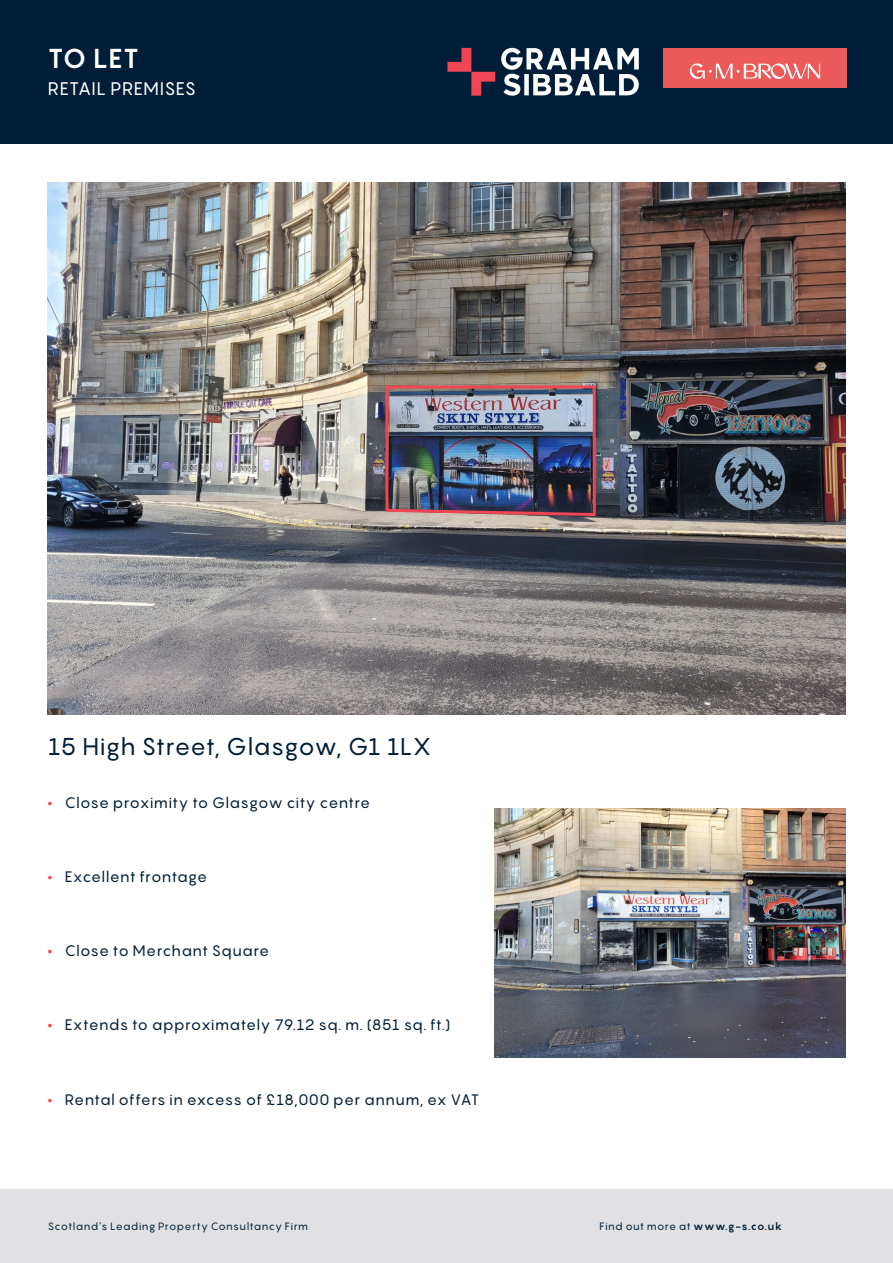
<style>
.page{position:relative;width:893px;height:1263px;background:#fff}
.page>*{position:absolute;margin:0;border:0;box-sizing:border-box;transform-origin:0 0}
._1_TL_FS{font:700 27px "Pangram";color:#fff}
._3_address{font:24px "Pangram";letter-spacing:.005em;color:#001e37}
._2_prop_type{font:18px "Pangram";letter-spacing:.02em;color:#fff}
._5_bullets{font:15px "Pangram";letter-spacing:.025em;color:#001e37}
.t1{font:10.5px "Pangram";letter-spacing:.045em;color:#001e37}
.s1{font-weight:900;color:#ef4654}
.s2{font-weight:700}
</style>
<div class="page">
<div style="left:0;top:1189px;width:893px;height:74px;background:#e1e1e3"></div>
<div style="left:0;top:0;width:893px;height:144px;background:#001e37"></div>
<img style="left:48px;top:183px;width:797px;height:531px">
<img style="left:495px;top:808px;width:350px;height:249px">
<svg style="left:501px;top:48px;width:138px;height:48px"></svg>
<svg style="left:447px;top:48px;width:48px;height:48px"></svg>
<img style="left:664px;top:48px;width:182px;height:40px">
<img style="left:384px;top:384px;width:213px;height:134px">
<p class="_1_TL_FS" style="left:48px;top:41px;width:92px">TO LET</p>
<p class="_2_prop_type" style="left:48px;top:77px;width:150px">RETAIL PREMISES</p>
<p class="_3_address" style="left:48px;top:731px;width:385px">15 High Street, Glasgow, G1 1LX</p>
<p class="_5_bullets" style="left:48px;top:792px;width:324px"><span class="s1">•</span> Close proximity to Glasgow city centre</p>
<p class="_5_bullets" style="left:48px;top:867px;width:161px"><span class="s1">•</span> Excellent frontage</p>
<p class="_5_bullets" style="left:48px;top:941px;width:223px"><span class="s1">•</span> Close to Merchant Square</p>
<p class="_5_bullets" style="left:48px;top:1015px;width:404px"><span class="s1">•</span> Extends to approximately 79.12 sq. m. (851 sq. ft.)</p>
<p class="_5_bullets" style="left:48px;top:1089px;width:433px"><span class="s1">•</span> Rental offers in excess of £18,000 per annum, ex VAT</p>
<p class="t1" style="left:48px;top:1220px;width:262px">Scotland’s Leading Property Consultancy Firm</p>
<p class="t1" style="left:600px;top:1220px;width:184px">Find out more at <span class="s2">www.g-s.co.uk</span></p>
</div>
